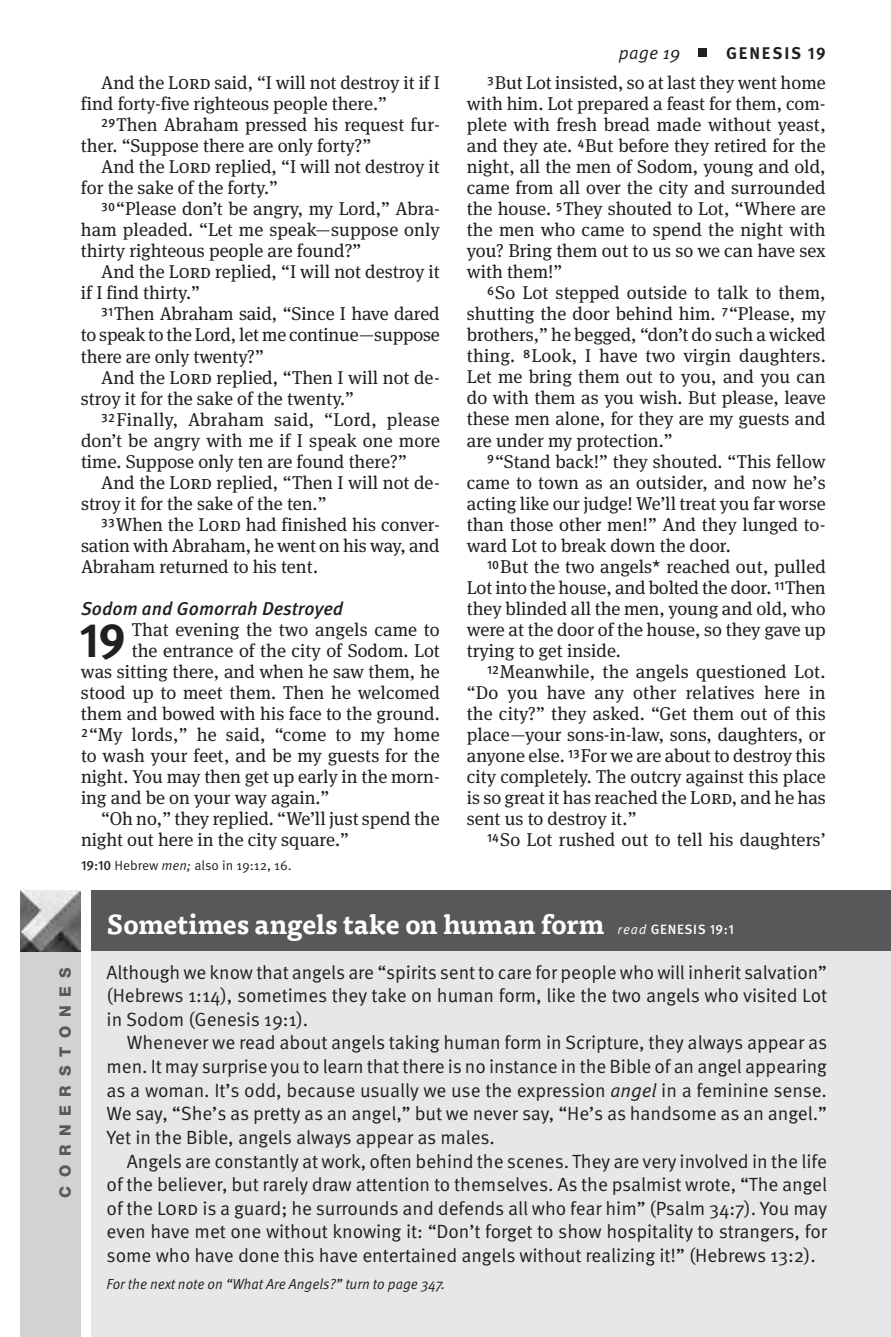
<style>
.page{position:relative;width:891px;height:1337px;background:#fff}
.page>*{position:absolute;margin:0;border:0;box-sizing:border-box;transform-origin:0 0}
.t1{font:700 48.6px "Meta OT";color:#231f20}
.t2{font:700 27px "Tisa Pro";letter-spacing:-.005em;color:#fff}
.t3{font:19.12px/23.6px "Meta OT";letter-spacing:-.005em;color:#231f20;text-align:justify}
.t4{font:18.45px/20.9px "Meta Serif Pro";color:#231f20;text-align:justify}
.t5{font:italic 500 18.45px "Meta OT";color:#231f20}
.t6{font:italic 18px "Meta OT";color:#231f20}
.t7{font:700 16.88px "Meta OT";color:#231f20}
.t8{font:800 15.75px "Helvetica Neue";letter-spacing:.55em;color:#57585a}
.t9{font:italic 14.62px "Meta OT";color:#231f20;scale:.95 1}
.t10{font:13.5px "Meta OT";color:#231f20}
.s1{font-weight:500}
.s2{font-style:italic}
.s3{font-family:"Meta OT";font-weight:400;font-style:italic;font-size:13.5px}
.s4{font-family:"Meta OT";font-weight:500;font-size:13.5px}
</style>
<div class="page">
<div style="left:20px;top:890px;width:61px;height:446px;background:#d1d2d4"></div>
<img style="left:20px;top:890px;width:61px;height:61px">
<div style="left:91px;top:890px;width:800px;height:61px;background:#57585a"></div>
<div style="left:91px;top:951px;width:800px;height:84px;background:#e6e7e9"></div>
<div style="left:91px;top:1028px;width:800px;height:127px;background:#e6e7e9"></div>
<div style="left:91px;top:1146px;width:800px;height:127px;background:#e6e7e9"></div>
<div style="left:91px;top:1271px;width:800px;height:65px;background:#e6e7e9"></div>
<div style="left:698px;top:48px;width:9px;height:8px;background:#231f20"></div>
<p class="t4" style="left:81px;top:71px;width:360px;text-indent:20px">And the Lord said, “I will not destroy it if I find forty-five righteous people there.”</p>
<p class="t4" style="left:81px;top:113px;width:360px;text-indent:20px"><sup>29</sup>Then Abraham pressed his request fur&shy;ther. “Suppose there are only forty?”</p>
<p class="t4" style="left:81px;top:155px;width:360px;text-indent:20px">And the Lord replied, “I will not destroy it for the sake of the forty.”</p>
<p class="t4" style="left:81px;top:197px;width:360px;text-indent:20px"><sup>30</sup>“Please don’t be angry, my Lord,” Abra&shy;ham pleaded. “Let me speak—suppose only thirty righteous people are found?”</p>
<p class="t4" style="left:81px;top:260px;width:360px;text-indent:20px">And the Lord replied, “I will not destroy it if I find thirty.”</p>
<p class="t4" style="left:81px;top:302px;width:360px;text-indent:20px"><sup>31</sup>Then Abraham said, “Since I have dared to speak to the Lord, let me continue—suppose there are only twenty?”</p>
<p class="t4" style="left:81px;top:366px;width:360px;text-indent:20px">And the Lord replied, “Then I will not de&shy;stroy it for the sake of the twenty.”</p>
<p class="t4" style="left:81px;top:408px;width:360px;text-indent:20px"><sup>32</sup>Finally, Abraham said, “Lord, please don’t be angry with me if I speak one more time. Suppose only ten are found there?”</p>
<p class="t4" style="left:81px;top:471px;width:360px;text-indent:20px">And the Lord replied, “Then I will not de&shy;stroy it for the sake of the ten.”</p>
<p class="t4" style="left:81px;top:513px;width:360px;text-indent:20px"><sup>33</sup>When the Lord had finished his conver&shy;sation with Abraham, he went on his way, and Abraham returned to his tent.</p>
<p class="t5" style="left:81px;top:597px;width:264px">Sodom and Gomorrah Destroyed</p>
<h1 class="t1" style="left:80px;top:609px;width:48px">19</h1>
<p class="t4" style="left:132px;top:618px;width:309px">That evening the two angels came to</p>
<p class="t4" style="left:132px;top:639px;width:310px">the entrance of the city of Sodom. Lot</p>
<p class="t4" style="left:81px;top:660px;width:360px">was sitting there, and when he saw them, he</p>
<p class="t4" style="left:81px;top:681px;width:360px">stood up to meet them. Then he welcomed</p>
<p class="t4" style="left:81px;top:702px;width:360px">them and bowed with his face to the ground.</p>
<p class="t4" style="left:81px;top:723px;width:360px"><sup>2</sup>“My lords,” he said, “come to my home</p>
<p class="t4" style="left:81px;top:744px;width:360px">to wash your feet, and be my guests for the</p>
<p class="t4" style="left:81px;top:765px;width:360px">night. You may then get up early in the morn-</p>
<p class="t4" style="left:81px;top:786px;width:250px">ing and be on your way again.”</p>
<p class="t4" style="left:101px;top:807px;width:340px">“Oh no,” they replied. “We’ll just spend the</p>
<p class="t4" style="left:81px;top:828px;width:270px">night out here in the city square.”</p>
<p class="t10" style="left:81px;top:856px;width:212px"><span class="s1">19:10</span> Hebrew <span class="s2">men;</span> also in 19:12, 16.</p>
<p class="t6" style="left:619px;top:41px;width:63px">page 19</p>
<p class="t7" style="left:726px;top:42px;width:24px">GENESIS</p>
<p class="t7" style="left:808px;top:42px;width:19px">19</p>
<p class="t4" style="left:467px;top:71px;width:361px;text-indent:20px"><sup>3</sup>But Lot insisted, so at last they went home with him. Lot prepared a feast for them, com&shy;plete with fresh bread made without yeast, and they ate. <sup>4</sup>But before they retired for the night, all the men of Sodom, young and old, came from all over the city and surrounded the house. <sup>5</sup>They shouted to Lot, “Where are the men who came to spend the night with you? Bring them out to us so we can have sex with them!”</p>
<p class="t4" style="left:467px;top:281px;width:361px;text-indent:20px"><sup>6</sup>So Lot stepped outside to talk to them, shutting the door behind him. <sup>7</sup>“Please, my brothers,” he begged, “don’t do such a wicked thing. <sup>8</sup>Look, I have two virgin daughters.<br>Let me bring them out to you, and you can do with them as you wish. But please, leave these men alone, for they are my guests and are under my protection.”</p>
<p class="t4" style="left:467px;top:450px;width:360px;text-indent:20px"><sup>9</sup>“Stand back!” they shouted. “This fellow came to town as an outsider, and now he’s acting like our judge! We’ll treat you far worse than those other men!” And they lunged to&shy;ward Lot to break down the door.</p>
<p class="t4" style="left:467px;top:555px;width:361px;text-indent:20px"><sup>10</sup>But the two angels* reached out, pulled Lot into the house, and bolted the door. <sup>11</sup>Then they blinded all the men, young and old, who were at the door of the house, so they gave up trying to get inside.</p>
<p class="t4" style="left:467px;top:660px;width:361px;text-indent:20px"><sup>12</sup>Meanwhile, the angels questioned Lot. “Do you have any other relatives here in the city?” they asked. “Get them out of this place—your sons-in-law, sons, daughters, or anyone else. <sup>13</sup>For we are about to destroy this city completely. The outcry against this place is so great it has reached the Lord, and he has sent us to destroy it.”</p>
<p class="t4" style="left:487px;top:828px;width:340px"><sup>14</sup>So Lot rushed out to tell his daughters’</p>
<p class="t8" style="left:56px;top:1197px;width:232px;rotate:-90deg">CORNERSTONES</p>
<h2 class="t2" style="left:107px;top:902px;width:629px">Sometimes angels take on human form <span class="s3">read</span> <span class="s4">GENESIS 19:1</span></h2>
<p class="t3" style="left:107px;top:960px;width:722px">Although we know that angels are “spirits sent to care for people who will inherit salvation” (Hebrews 1:14), sometimes they take on human form, like the two angels who visited Lot in Sodom (Genesis 19:1).</p>
<p class="t3" style="left:107px;top:1031px;width:722px;text-indent:20px">Whenever we read about angels taking human form in Scripture, they always appear as men. It may surprise you to learn that there is no instance in the Bible of an angel appearing as a woman. It’s odd, because usually we use the expression <span class="s2">angel</span> in a feminine sense.<br>We say, “She’s as pretty as an angel,” but we never say, “He’s as handsome as an angel.” Yet in the Bible, angels always appear as males.</p>
<p class="t3" style="left:107px;top:1149px;width:722px;text-indent:20px">Angels are constantly at work, often behind the scenes. They are very involved in the life of the believer, but rarely draw attention to themselves. As the psalmist wrote, “The angel of the Lord is a guard; he surrounds and defends all who fear him” (Psalm 34:7). You may even have met one without knowing it: “Don’t forget to show hospitality to strangers, for some who have done this have entertained angels without realizing it!” (Hebrews 13:2).</p>
<p class="t9" style="left:107px;top:1274px;width:358px">For the next note on “What Are Angels?” turn to page 347.</p>
</div>
